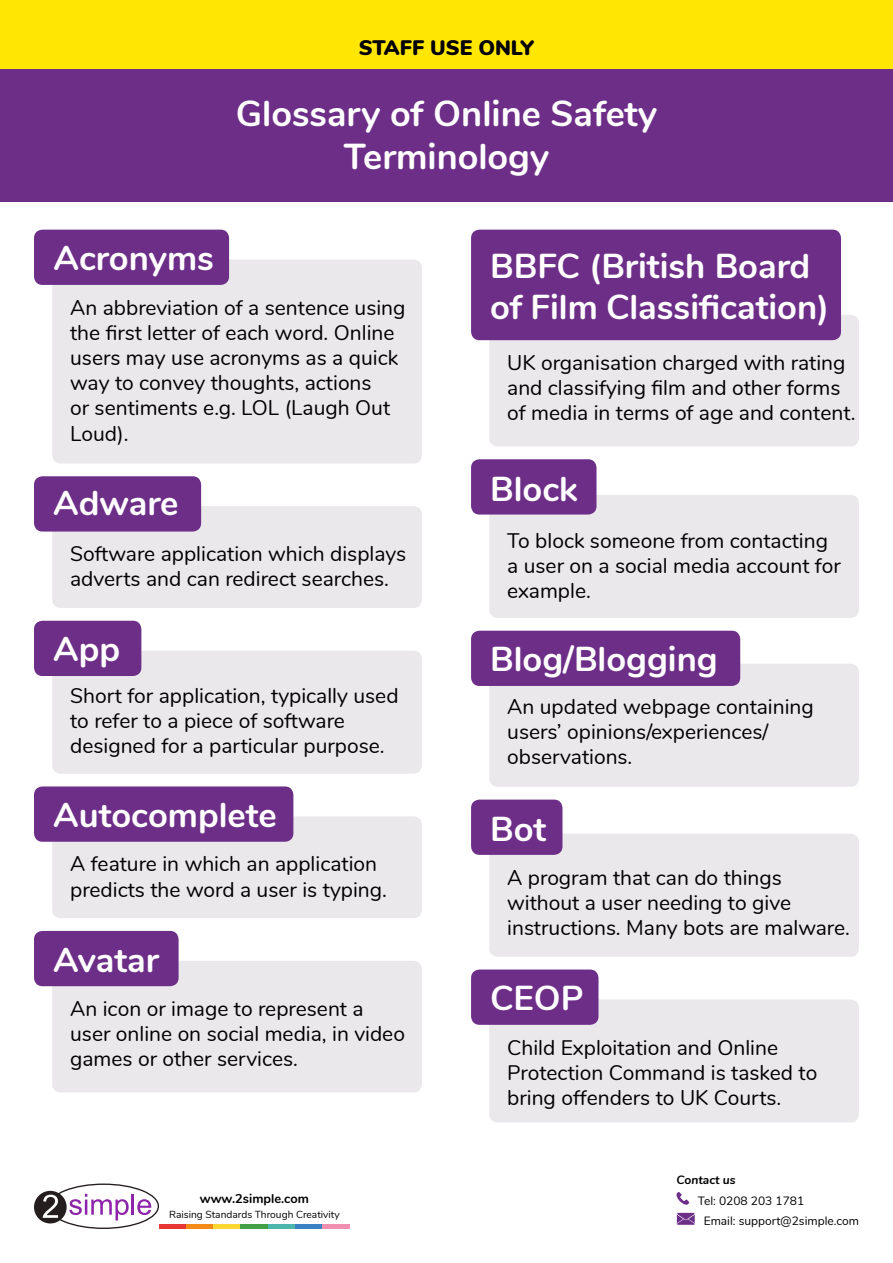
<style>
.page{position:relative;width:893px;height:1263px;background:#fff}
.page>*{position:absolute;margin:0;border:0;box-sizing:border-box;transform-origin:0 0}
.t1{font:700 36px/43.2px "Nunito";color:#fff;text-align:center}
.t2{font:700 34.5px/41.4px "Nunito";color:#fff}
.t3{font:21px/25.2px "Nunito";color:#000}
.t4{font:900 21px "Nunito";color:#000}
.t5{font:700 12.75px "Nunito";color:#000}
.t6{font:12px "Nunito";color:#000}
.t7{font:italic 700 12px "Nunito";color:#000}
.t8{font:10.2px "Nunito";color:#000}
</style>
<div class="page">
<div style="left:0;top:68px;width:893px;height:134px;background:#6d2e88"></div>
<div style="left:0;top:0;width:893px;height:68px;background:#ffe603"></div>
<svg style="left:676px;top:1192px;width:13px;height:13px"></svg>
<svg style="left:676px;top:1212px;width:19px;height:13px"></svg>
<hr style="left:159px;top:1225px;width:27px;height:4px;background:#e53835">
<hr style="left:186px;top:1225px;width:27px;height:4px;background:#f28a15">
<hr style="left:213px;top:1225px;width:28px;height:4px;background:#fdd835">
<hr style="left:241px;top:1225px;width:27px;height:4px;background:#43a047">
<hr style="left:268px;top:1225px;width:27px;height:4px;background:#4db6ac">
<hr style="left:295px;top:1225px;width:27px;height:4px;background:#3a81c3">
<hr style="left:322px;top:1225px;width:28px;height:4px;background:#f18fb1">
<div style="left:34px;top:1191px;width:33px;height:32px;background:#241e1e;border-radius:50%"></div>
<svg style="left:43px;top:1183px;width:116px;height:46px"></svg>
<div style="left:52px;top:506px;width:370px;height:102px;background:#ebe8ec;border-radius:9px"></div>
<div style="left:34px;top:476px;width:167px;height:55px;background:#6d2e88;border-radius:9px"></div>
<div style="left:52px;top:651px;width:370px;height:123px;background:#ebe8ec;border-radius:9px"></div>
<div style="left:34px;top:621px;width:107px;height:55px;background:#6d2e88;border-radius:9px"></div>
<div style="left:52px;top:259px;width:370px;height:204px;background:#ebe8ec;border-radius:9px"></div>
<div style="left:34px;top:230px;width:195px;height:55px;background:#6d2e88;border-radius:9px"></div>
<div style="left:52px;top:816px;width:370px;height:102px;background:#ebe8ec;border-radius:9px"></div>
<div style="left:34px;top:786px;width:259px;height:56px;background:#6d2e88;border-radius:9px"></div>
<div style="left:52px;top:961px;width:370px;height:131px;background:#ebe8ec;border-radius:9px"></div>
<div style="left:34px;top:931px;width:145px;height:55px;background:#6d2e88;border-radius:9px"></div>
<div style="left:489px;top:664px;width:370px;height:123px;background:#ebe8ec;border-radius:9px"></div>
<div style="left:471px;top:631px;width:269px;height:55px;background:#6d2e88;border-radius:9px"></div>
<div style="left:489px;top:834px;width:370px;height:123px;background:#ebe8ec;border-radius:9px"></div>
<div style="left:471px;top:799px;width:91px;height:56px;background:#6d2e88;border-radius:9px"></div>
<div style="left:489px;top:495px;width:370px;height:123px;background:#ebe8ec;border-radius:9px"></div>
<div style="left:471px;top:459px;width:125px;height:55px;background:#6d2e88;border-radius:9px"></div>
<div style="left:489px;top:999px;width:370px;height:123px;background:#ebe8ec;border-radius:9px"></div>
<div style="left:471px;top:969px;width:127px;height:56px;background:#6d2e88;border-radius:9px"></div>
<div style="left:489px;top:315px;width:370px;height:131px;background:#ebe8ec;border-radius:9px"></div>
<div style="left:471px;top:230px;width:370px;height:110px;background:#6d2e88;border-radius:9px"></div>
<p class="t4" style="left:359px;top:32px;width:176px">STAFF USE ONLY</p>
<h1 class="t1" style="left:236px;top:90px;width:423px">Glossary of Online Safety<br>Terminology</h1>
<h2 class="t2" style="left:54px;top:236px;width:162px">Acronyms</h2>
<p class="t3" style="left:70px;top:294px;width:337px">An abbreviation of a sentence using the first letter of each word. Online users may use acronyms as a quick way to convey thoughts, actions<br>or sentiments e.g. LOL (Laugh Out<br>Loud).</p>
<h2 class="t2" style="left:53px;top:481px;width:127px">Adware</h2>
<p class="t3" style="left:70px;top:539px;width:338px">Software application which displays adverts and can redirect searches.</p>
<h2 class="t2" style="left:53px;top:626px;width:69px">App</h2>
<p class="t3" style="left:70px;top:681px;width:330px">Short for application, typically used to refer to a piece of software designed for a particular purpose.</p>
<h2 class="t2" style="left:53px;top:792px;width:225px">Autocomplete</h2>
<p class="t3" style="left:70px;top:850px;width:318px">A feature in which an application predicts the word a user is typing.</p>
<h2 class="t2" style="left:53px;top:937px;width:107px">Avatar</h2>
<p class="t3" style="left:70px;top:995px;width:336px">An icon or image to represent a user online on social media, in video games or other services.</p>
<p class="t5" style="left:200px;top:1189px;width:111px">www.2simple.com</p>
<p class="t8" style="left:169px;top:1207px;width:172px">Raising Standards Through Creativity</p>
<h2 class="t2" style="left:490px;top:243px;width:341px">BBFC (British Board of Film Classification)</h2>
<p class="t3" style="left:507px;top:349px;width:350px">UK organisation charged with rating and classifying film and other forms of media in terms of age and content.</p>
<h2 class="t2" style="left:490px;top:466px;width:89px">Block</h2>
<p class="t3" style="left:507px;top:526px;width:335px">To block someone from contacting a user on a social media account for example.</p>
<h2 class="t2" style="left:490px;top:636px;width:229px">Blog/Blogging</h2>
<p class="t3" style="left:507px;top:692px;width:308px">An updated webpage containing users’ opinions/experiences/ observations.</p>
<h2 class="t2" style="left:490px;top:806px;width:58px">Bot</h2>
<p class="t3" style="left:507px;top:863px;width:344px">A program that can do things without a user needing to give instructions. Many bots are malware.</p>
<h2 class="t2" style="left:490px;top:975px;width:95px">CEOP</h2>
<p class="t3" style="left:507px;top:1033px;width:312px">Child Exploitation and Online<br>Protection Command is tasked to bring offenders to UK Courts.</p>
<p class="t7" style="left:676px;top:1171px;width:61px">Contact us</p>
<p class="t6" style="left:704px;top:1212px;width:157px">Email: support@2simple.com</p>
<p class="t6" style="left:698px;top:1192px;width:108px">Tel: 0208 203 1781</p>
</div>
